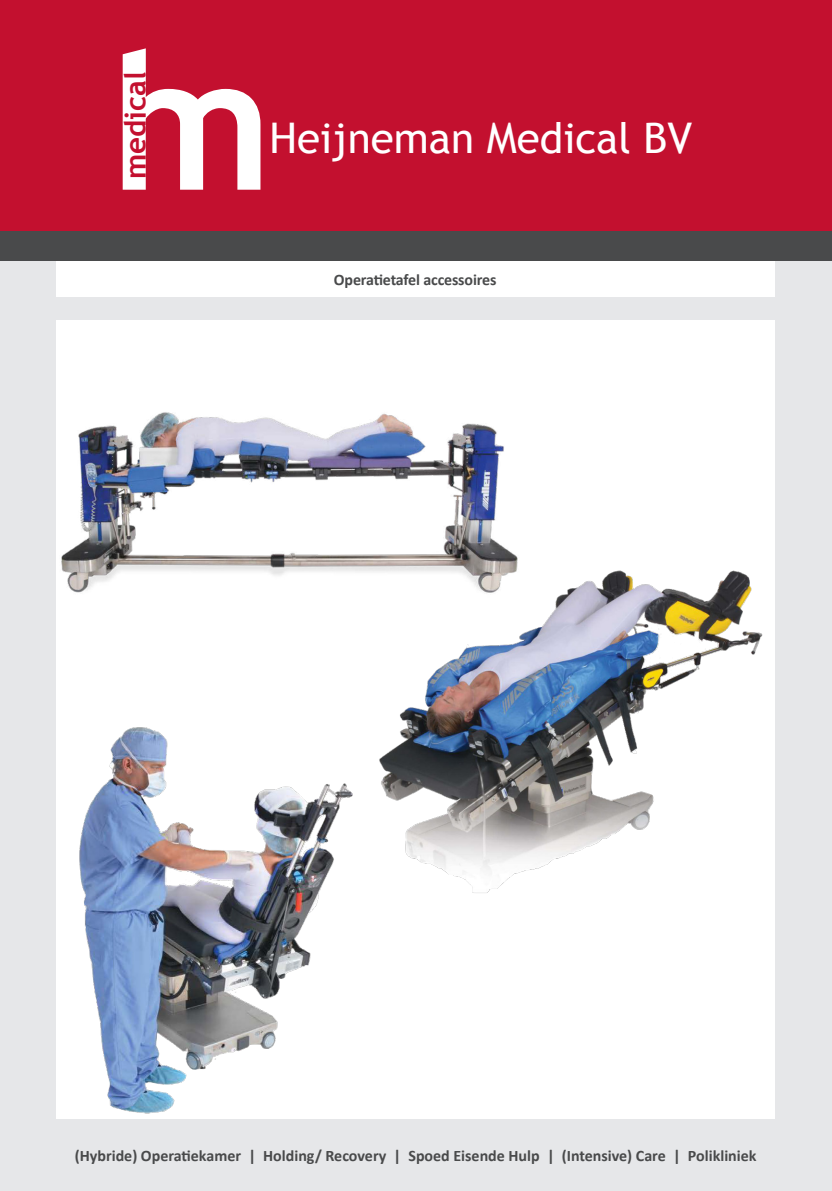
<style>
.page{position:relative;width:832px;height:1191px;background:#fff}
.page>*{position:absolute;margin:0;border:0;box-sizing:border-box;transform-origin:0 0}
.t1{font:42.2px "Trebuchet MS";color:#fff}
.t2{font:700 29.4px "Trebuchet MS";color:#c3102f}
.t3{font:700 16px "Calibri";color:#494a4b}
</style>
<div class="page">
<div style="left:0;top:231px;width:831px;height:960px;background:#e6e7e9"></div>
<div style="left:0;top:0;width:831px;height:231px;background:#c3102f"></div>
<svg style="left:123px;top:48px;width:137px;height:142px"></svg>
<div style="left:56px;top:320px;width:718px;height:798px;background:#fff"></div>
<div style="left:56px;top:261px;width:718px;height:36px;background:#fff"></div>
<div style="left:0;top:231px;width:831px;height:30px;background:#494a4b"></div>
<img style="left:396px;top:570px;width:367px;height:323px">
<img style="left:61px;top:412px;width:463px;height:210px">
<img style="left:79px;top:727px;width:317px;height:387px">
<p class="t2" style="left:117px;top:179px;width:109px;rotate:-90deg">medical</p>
<p class="t1" style="left:269px;top:113px;width:424px">Heijneman Medical BV</p>
<p class="t3" style="left:334px;top:269px;width:164px">Operatietafel accessoires</p>
<p class="t3" style="left:75px;top:1145px;width:683px">(Hybride) Operatiekamer | Holding/ Recovery | Spoed Eisende Hulp | (Intensive) Care | Polikliniek</p>
</div>
